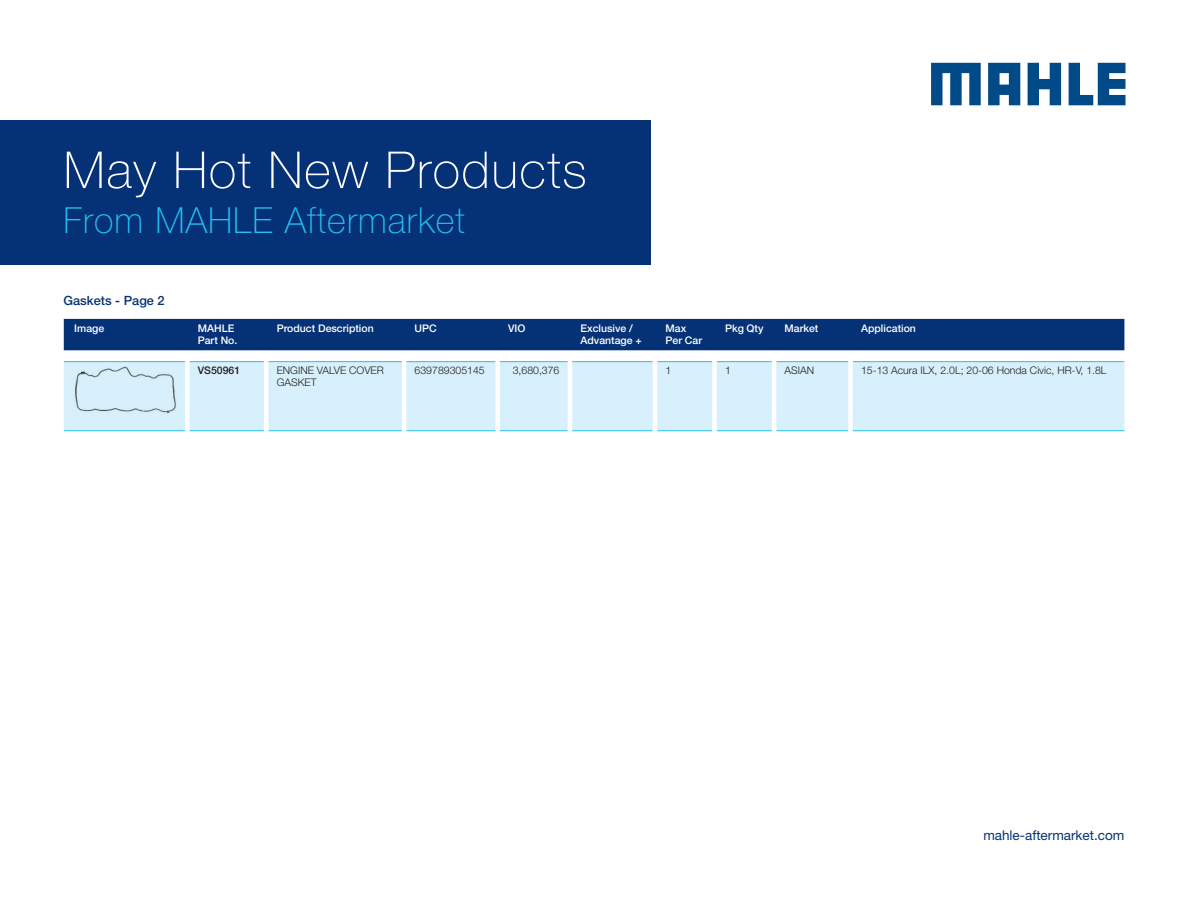
<style>
.page{position:relative;width:1188px;height:918px;background:#fff}
.page>*{position:absolute;margin:0;border:0;box-sizing:border-box;transform-origin:0 0}
.t1{font:100 51px "Helvetica Neue LT Pro";letter-spacing:.03em;color:#fff}
.t2{font:100 36px "Helvetica Neue LT Pro";letter-spacing:.03em;color:#26bff0}
.t3{font:13.5px "Helvetica Neue LT Pro";color:#053276}
.XX___100___Copy___He{font:500 12.75px "Helvetica Neue LT Pro";color:#053276}
.AM___100___Narrow{font:300 10.5px/12px "Helvetica Neue LT Pro";color:#231f20}
.AM___100___Narrow-2{font:500 10.5px/12px "Helvetica Neue LT Pro";color:#fff}
.AM___100___Narrow-3{font:500 10.5px "Helvetica Neue LT Pro";color:#231f20}
</style>
<div class="page">
<div style="left:0;top:120px;width:651px;height:145px;background:#053276"></div>
<svg style="left:931px;top:63px;width:50px;height:42px"></svg>
<svg style="left:1028px;top:63px;width:33px;height:42px"></svg>
<svg style="left:1069px;top:63px;width:56px;height:42px"></svg>
<svg style="left:988px;top:63px;width:32px;height:42px"></svg>
<div style="left:64px;top:319px;width:1060px;height:31px;background:#053276"></div>
<div style="left:64px;top:362px;width:1060px;height:68px;background:#d8f0fb"></div>
<hr style="left:64px;top:430px;width:121px;height:1px;background:#26bff0">
<hr style="left:190px;top:430px;width:74px;height:1px;background:#26bff0">
<hr style="left:268px;top:430px;width:134px;height:1px;background:#26bff0">
<hr style="left:406px;top:430px;width:89px;height:1px;background:#26bff0">
<hr style="left:500px;top:430px;width:68px;height:1px;background:#26bff0">
<hr style="left:572px;top:430px;width:81px;height:1px;background:#26bff0">
<hr style="left:657px;top:430px;width:55px;height:1px;background:#26bff0">
<hr style="left:717px;top:430px;width:55px;height:1px;background:#26bff0">
<hr style="left:776px;top:430px;width:72px;height:1px;background:#26bff0">
<hr style="left:853px;top:430px;width:271px;height:1px;background:#26bff0">
<hr style="left:64px;top:361px;width:121px;height:1px;background:#26bff0">
<hr style="left:190px;top:361px;width:74px;height:1px;background:#26bff0">
<hr style="left:268px;top:361px;width:134px;height:1px;background:#26bff0">
<hr style="left:406px;top:361px;width:89px;height:1px;background:#26bff0">
<hr style="left:500px;top:361px;width:68px;height:1px;background:#26bff0">
<hr style="left:572px;top:361px;width:81px;height:1px;background:#26bff0">
<hr style="left:657px;top:361px;width:55px;height:1px;background:#26bff0">
<hr style="left:717px;top:361px;width:55px;height:1px;background:#26bff0">
<hr style="left:776px;top:361px;width:72px;height:1px;background:#26bff0">
<hr style="left:853px;top:361px;width:271px;height:1px;background:#26bff0">
<div style="left:185px;top:361px;width:5px;height:70px;background:#fff"></div>
<hr style="left:264px;top:361px;width:4px;height:70px;background:#fff">
<hr style="left:402px;top:361px;width:4px;height:70px;background:#fff">
<div style="left:495px;top:361px;width:5px;height:70px;background:#fff"></div>
<hr style="left:568px;top:361px;width:4px;height:70px;background:#fff">
<hr style="left:653px;top:361px;width:4px;height:70px;background:#fff">
<div style="left:712px;top:361px;width:5px;height:70px;background:#fff"></div>
<hr style="left:772px;top:361px;width:4px;height:70px;background:#fff">
<div style="left:848px;top:361px;width:5px;height:70px;background:#fff"></div>
<img style="left:74px;top:367px;width:102px;height:47px">
<h1 class="t1" style="left:64px;top:140px;width:525px">May Hot New Products</h1>
<h2 class="t2" style="left:64px;top:199px;width:403px">From MAHLE Aftermarket</h2>
<p class="XX___100___Copy___He" style="left:64px;top:292px;width:103px">Gaskets - Page 2</p>
<p class="AM___100___Narrow-2" style="left:74px;top:322px;width:31px">Image</p>
<p class="AM___100___Narrow-2" style="left:198px;top:322px;width:41px">MAHLE<br>Part No.</p>
<p class="AM___100___Narrow-2" style="left:277px;top:322px;width:99px">Product Description</p>
<p class="AM___100___Narrow-2" style="left:415px;top:322px;width:24px">UPC</p>
<p class="AM___100___Narrow-2" style="left:508px;top:322px;width:19px">VIO</p>
<p class="AM___100___Narrow-2" style="left:580px;top:322px;width:63px">Exclusive /<br>Advantage +</p>
<p class="AM___100___Narrow-2" style="left:666px;top:322px;width:38px">Max<br>Per Car</p>
<p class="AM___100___Narrow-2" style="left:725px;top:322px;width:40px">Pkg Qty</p>
<p class="AM___100___Narrow-2" style="left:785px;top:322px;width:35px">Market</p>
<p class="AM___100___Narrow-2" style="left:861px;top:322px;width:56px">Application</p>
<p class="AM___100___Narrow-3" style="left:198px;top:364px;width:44px">VS50961</p>
<p class="AM___100___Narrow" style="left:277px;top:364px;width:109px">ENGINE VALVE COVER<br>GASKET</p>
<p class="AM___100___Narrow" style="left:415px;top:364px;width:72px">639789305145</p>
<p class="AM___100___Narrow" style="left:513px;top:364px;width:48px">3,680,376</p>
<p class="AM___100___Narrow" style="left:666px;top:364px;width:7px">1</p>
<p class="AM___100___Narrow" style="left:725px;top:364px;width:7px">1</p>
<p class="AM___100___Narrow" style="left:785px;top:364px;width:31px">ASIAN</p>
<p class="AM___100___Narrow" style="left:861px;top:364px;width:247px">15-13 Acura ILX, 2.0L; 20-06 Honda Civic, HR-V, 1.8L</p>
<p class="t3" style="left:983px;top:827px;width:143px">mahle-aftermarket.com</p>
</div>
